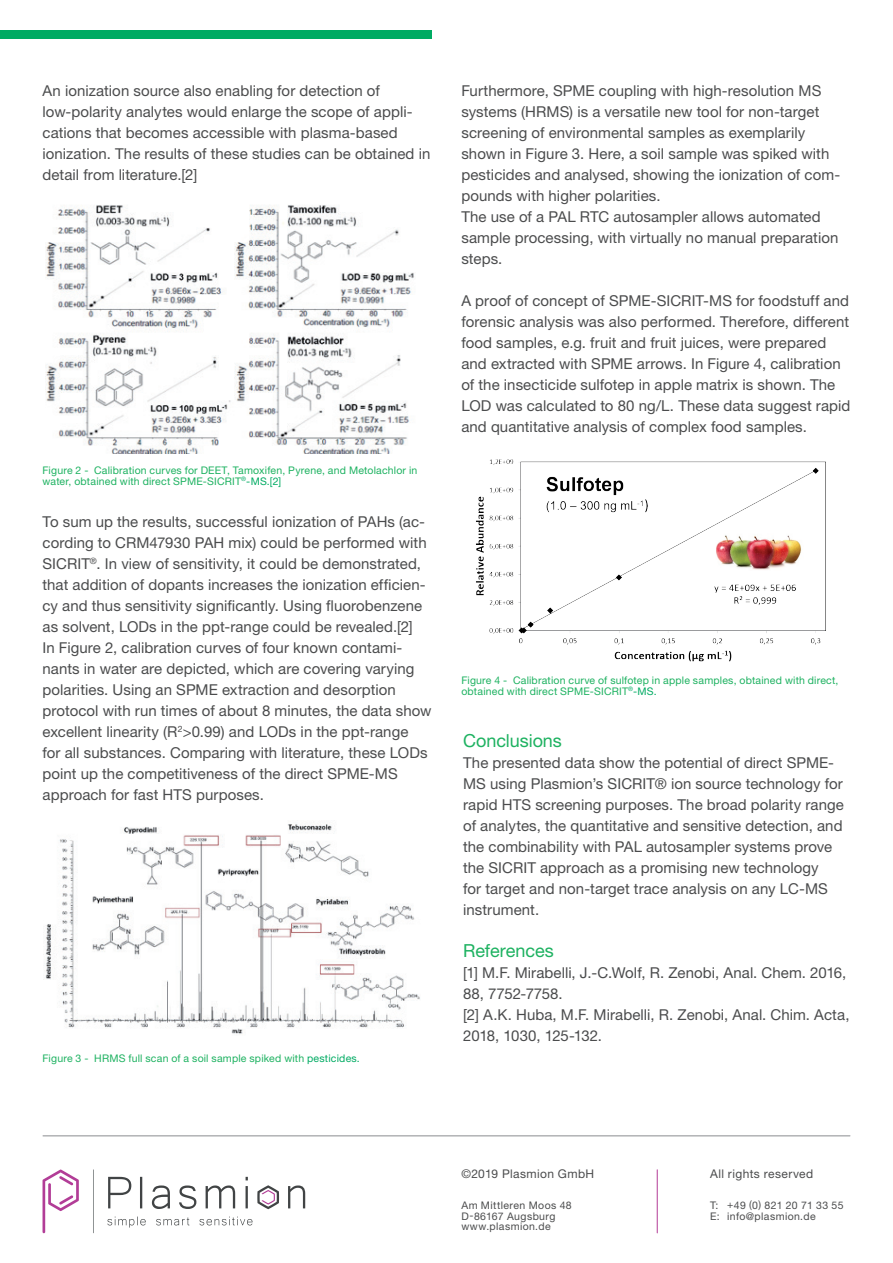
<style>
.page{position:relative;width:893px;height:1263px;background:#fff}
.page>*{position:absolute;margin:0;border:0;box-sizing:border-box;transform-origin:0 0}
.t1{font:18px "Helvetica Neue LT Std";letter-spacing:-.005em;color:#1eb261}
.t2{font:15px/21px "Helvetica Neue LT Std";letter-spacing:.005em;color:#4b4c4d}
.t3{font:12px "Helvetica Neue LT Std";letter-spacing:.035em;color:#4b4c4d}
.t4{font:10.5px/10.5px "Helvetica Neue LT Std";letter-spacing:.015em;color:#1eb261}
.t5{font:10.5px/10.5px "Helvetica Neue LT Std";letter-spacing:.04em;color:#4b4c4d}
.s1{color:#00ab63}
</style>
<div class="page">
<svg style="left:108px;top:1177px;width:197px;height:32px"></svg>
<svg style="left:199px;top:1216px;width:54px;height:9px"></svg>
<svg style="left:156px;top:1217px;width:33px;height:8px"></svg>
<svg style="left:107px;top:1216px;width:39px;height:11px"></svg>
<hr style="left:93px;top:1169px;width:1px;height:64px;background:#85898a">
<svg style="left:43px;top:1169px;width:36px;height:64px"></svg>
<hr style="left:43px;top:1135px;width:807px;height:1px;background:#8a8c8f">
<hr style="left:657px;top:1170px;width:1px;height:63px;background:#b33b96">
<img style="left:476px;top:459px;width:350px;height:203px">
<img style="left:46px;top:205px;width:368px;height:248px">
<img style="left:45px;top:823px;width:375px;height:212px">
<div style="left:0;top:30px;width:432px;height:8px;background:#00ab63"></div>
<p class="t2" style="left:43px;top:80px;width:389px">An ionization source also enabling for detection of low-polarity analytes would enlarge the scope of appli&shy;cations that becomes accessible with plasma-based ionization. The results of these studies can be obtained in detail from literature.[2]</p>
<p class="t4" style="left:43px;top:465px;width:376px">Figure 2 - Calibration curves for DEET, Tamoxifen, Pyrene, and Metolachlor in water, obtained with direct SPME-SICRIT<sup>®</sup><span class="s1">-MS.[2]</span></p>
<p class="t2" style="left:43px;top:510px;width:391px">To sum up the results, successful ionization of PAHs (ac&shy;cording to CRM47930 PAH mix) could be performed with SICRIT<sup>®</sup>. In view of sensitivity, it could be demonstrated, that addition of dopants increases the ionization efficien&shy;cy and thus sensitivity significantly. Using fluorobenzene as solvent, LODs in the ppt-range could be revealed.[2]<br>In Figure 2, calibration curves of four known contami&shy;nants in water are depicted, which are covering varying polarities. Using an SPME extraction and desorption protocol with run times of about 8 minutes, the data show excellent linearity (R<sup>2</sup>&gt;0.99) and LODs in the ppt-range<br>for all substances. Comparing with literature, these LODs point up the competitiveness of the direct SPME-MS approach for fast HTS purposes.</p>
<p class="t4" style="left:43px;top:1053px;width:319px">Figure 3 - HRMS full scan of a soil sample spiked with <span class="s1">pesticides.</span></p>
<p class="t2" style="left:461px;top:80px;width:380px">Furthermore, SPME coupling with high-resolution MS systems (HRMS) is a versatile new tool for non-target screening of environmental samples as exemplarily shown in Figure 3. Here, a soil sample was spiked with pesticides and analysed, showing the ionization of com&shy;pounds with higher polarities.<br>The use of a PAL RTC autosampler allows automated sample processing, with virtually no manual preparation steps.</p>
<p class="t2" style="left:461px;top:290px;width:391px">A proof of concept of SPME-SICRIT-MS for foodstuff and forensic analysis was also performed. Therefore, different food samples, e.g. fruit and fruit juices, were prepared and extracted with SPME arrows. In Figure 4, calibration of the insecticide sulfotep in apple matrix is shown. The LOD was calculated to 80 ng/L. These data suggest rapid and quantitative analysis of complex food samples.</p>
<p class="t4" style="left:461px;top:675px;width:379px">Figure 4 - Calibration curve of sulfotep in apple samples, obtained with direct, obtained with direct SPME-SICRIT<sup>®</sup><span class="s1">-MS.</span></p>
<p class="t1" style="left:463px;top:730px;width:100px">Conclusions</p>
<p class="t2" style="left:463px;top:752px;width:382px">The presented data show the potential of direct SPME-MS using Plasmion’s SICRIT® ion source technology for rapid HTS screening purposes. The broad polarity range of analytes, the quantitative and sensitive detection, and the combinability with PAL autosampler systems prove the SICRIT approach as a promising new technology<br>for target and non-target trace analysis on any LC-MS instrument.</p>
<p class="t1" style="left:463px;top:940px;width:92px">References</p>
<p class="t2" style="left:463px;top:962px;width:388px">[1] M.F. Mirabelli, J.-C.Wolf, R. Zenobi, Anal. Chem. 2016, 88, 7752-7758.<br>[2] A.K. Huba, M.F. Mirabelli, R. Zenobi, Anal. Chim. Acta, 2018, 1030, 125-132.</p>
<p class="t3" style="left:461px;top:1166px;width:134px">©2019 Plasmion GmbH</p>
<p class="t5" style="left:461px;top:1200px;width:112px">Am Mittleren Moos 48<br>D-86167 Augsburg www.plasmion.de</p>
<p class="t3" style="left:710px;top:1166px;width:105px">All rights reserved</p>
<p class="t5" style="left:710px;top:1200px;width:135px">T: +49 (0) 821 20 71 33 55<br>E: info@plasmion.de</p>
</div>
